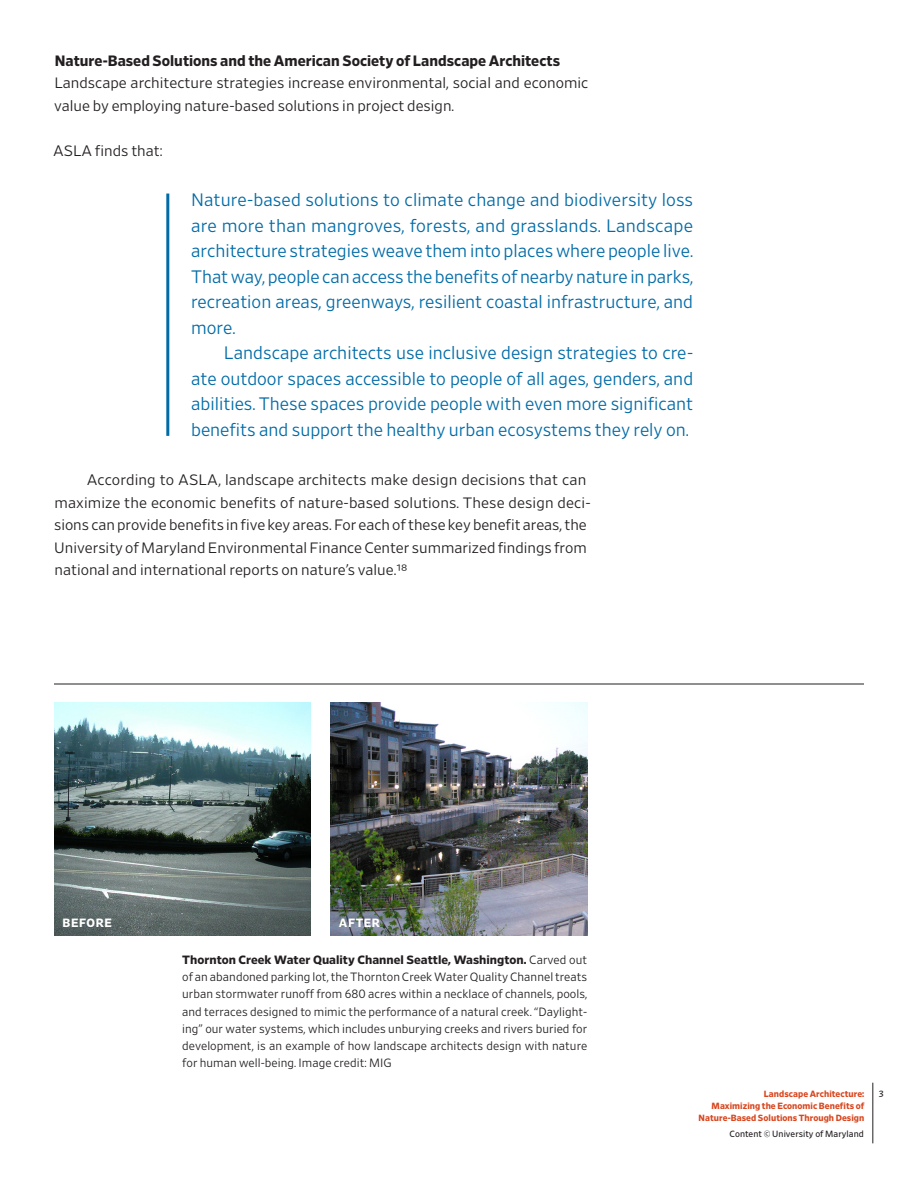
<style>
.page{position:relative;width:918px;height:1188px;background:#fff}
.page>*{position:absolute;margin:0;border:0;box-sizing:border-box;transform-origin:0 0}
.Large_Lead-in_Text{font:300 18px/25.5px "Retina";color:#006ba7;text-align:justify}
.Large_Lead-in_Text-2{font:300 15px/22.5px "Retina";color:#231f20}
.Large_Lead-in_Text-3{font:700 15px "Retina";color:#231f20}
._2_Figure_Caption{font:300 12px/17.2px "Retina";letter-spacing:.005em;color:#231f20;text-align:justify}
.t1{font:700 12px "Retina";letter-spacing:.05em;color:#fff}
.t2{font:700 9px/12px "Retina";letter-spacing:.005em;color:#d9461e;text-align:right}
.t3{font:9px "Retina";letter-spacing:.005em;color:#231f20}
.s1{font-weight:700}
</style>
<div class="page">
<hr style="left:873px;top:1083px;width:1px;height:60px;background:#231f20">
<img style="left:54px;top:702px;width:256px;height:234px">
<img style="left:331px;top:702px;width:256px;height:234px">
<hr style="left:54px;top:684px;width:810px;height:1px;background:#231f20">
<hr style="left:166px;top:194px;width:3px;height:242px;background:#006ba7">
<p class="Large_Lead-in_Text-3" style="left:55px;top:51px;width:507px">Nature-Based Solutions and the American Society of Landscape Architects</p>
<p class="Large_Lead-in_Text-2" style="left:54px;top:72px;width:536px">Landscape architecture strategies increase environmental, social and economic value by employing nature-based solutions in project design.</p>
<p class="Large_Lead-in_Text-2" style="left:53px;top:139px;width:111px">ASLA finds that:</p>
<p class="Large_Lead-in_Text" style="left:191px;top:187px;width:504px">Nature-based solutions to climate change and biodiversity loss are more than mangroves, forests, and grasslands. Landscape architecture strategies weave them into places where people live.<br>That way, people can access the benefits of nearby nature in parks, recreation areas, greenways, resilient coastal infrastructure, and more.</p>
<p class="Large_Lead-in_Text" style="left:191px;top:340px;width:504px;text-indent:33px">Landscape architects use inclusive design strategies to cre&shy;ate outdoor spaces accessible to people of all ages, genders, and abilities. These spaces provide people with even more significant benefits and support the healthy urban ecosystems they rely on.</p>
<p class="Large_Lead-in_Text-2" style="left:54px;top:468px;width:538px;text-indent:33px">According to ASLA, landscape architects make design decisions that can maximize the economic benefits of nature-based solutions. These design deci&shy;sions can provide benefits in five key areas. For each of these key benefit areas, the University of Maryland Environmental Finance Center summarized findings from national and international reports on nature’s value.18</p>
<p class="t1" style="left:63px;top:915px;width:51px">BEFORE</p>
<p class="t1" style="left:339px;top:915px;width:43px">AFTER</p>
<p class="_2_Figure_Caption" style="left:182px;top:951px;width:407px"><span class="s1">Thornton Creek Water Quality Channel Seattle, Washington.</span> Carved out of an abandoned parking lot, the Thornton Creek Water Quality Channel treats urban stormwater runoff from 680 acres within a necklace of channels, pools, and terraces designed to mimic the performance of a natural creek. “Daylight&shy;ing” our water systems, which includes unburying creeks and rivers buried for development, is an example of how landscape architects design with nature for human well-being. Image credit: MIG</p>
<p class="t2" style="left:699px;top:1088px;width:167px">Landscape Architecture:<br>Maximizing the Economic Benefits of<br>Nature-Based Solutions Through Design</p>
<p class="t3" style="left:730px;top:1128px;width:136px">Content © University of Maryland</p>
<p class="t3" style="left:879px;top:1088px;width:6px">3</p>
</div>
